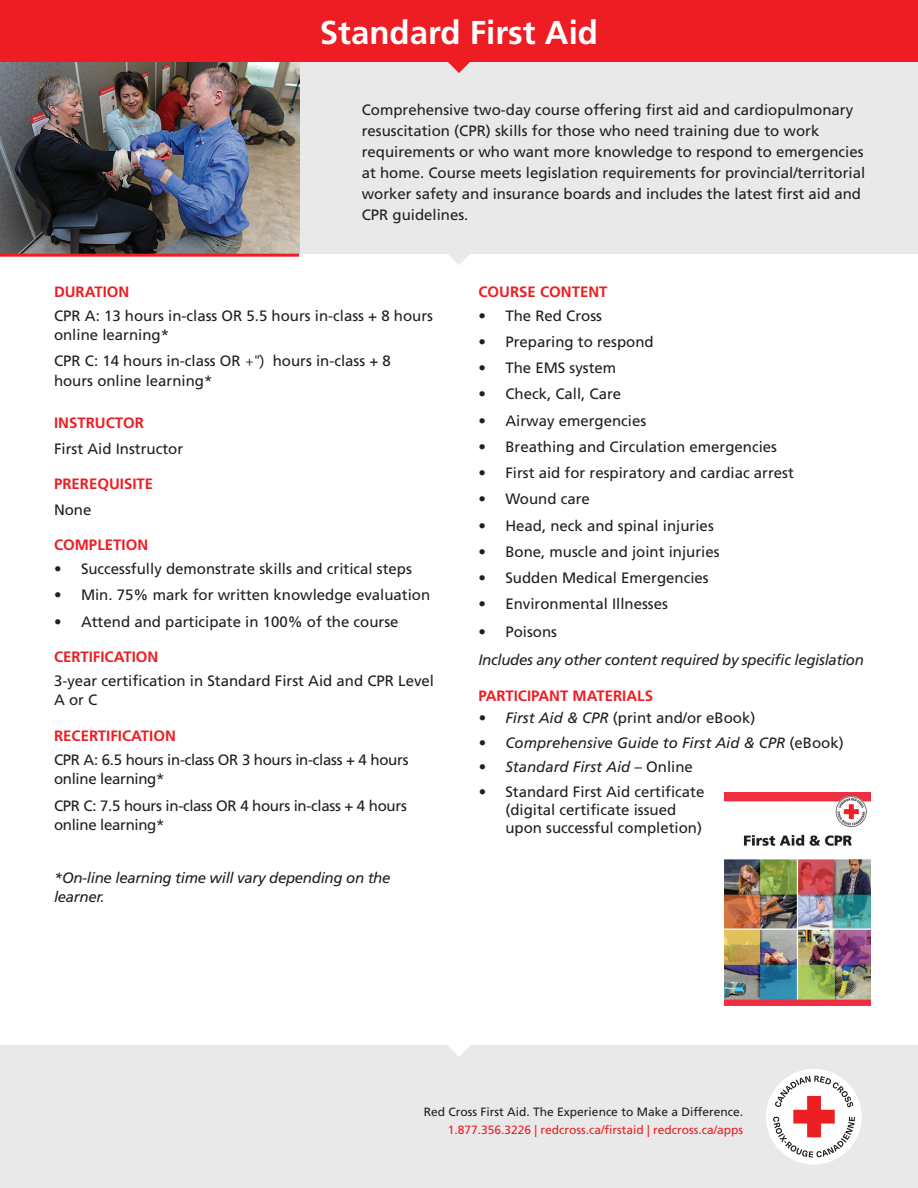
<style>
.page{position:relative;width:918px;height:1188px;background:#fff}
.page>*{position:absolute;margin:0;border:0;box-sizing:border-box;transform-origin:0 0}
.t1{font:700 33px "Frutiger LT Std";color:#fff}
.Subheads{font:15px/21px "Frutiger LT Std";color:#231f20}
.Subheads-2{font:15px/19.5px "Frutiger LT Std";letter-spacing:-.02em;color:#231f20}
.Basic_Body{font:italic 15px/19.5px "Frutiger LT Std";letter-spacing:-.02em;color:#231f20}
.Subheads-3{font:700 15px/25.3px "Frutiger LT Std";color:#ee1d23}
.Basic_Body-2{font:italic 15px "Frutiger LT Std";color:#231f20}
.t2{font:12px "Frutiger LT Std";color:#ee1d23}
.t3{font:12px "Frutiger LT Std";color:#231f20}
.s1{font-weight:700;color:#ee1d23}
.s2{font-weight:400;color:#231f20}
.s3{font-style:italic}
.s4{font-style:normal}
</style>
<div class="page">
<div style="left:0;top:62px;width:918px;height:192px;background:#e9e9e9"></div>
<img style="left:0;top:62px;width:299px;height:192px">
<div style="left:0;top:0;width:918px;height:62px;background:#ee1d23"></div>
<svg style="left:448px;top:62px;width:22px;height:11px"></svg>
<svg style="left:448px;top:254px;width:22px;height:11px"></svg>
<hr style="left:0;top:254px;width:299px;height:3px;background:#ee1d23">
<img style="left:725px;top:793px;width:145px;height:212px">
<div style="left:0;top:1045px;width:918px;height:143px;background:#e9e9e9"></div>
<div style="left:766px;top:1069px;width:96px;height:96px;background:#fff;border-radius:50%"></div>
<svg style="left:773px;top:1076px;width:82px;height:82px"></svg>
<svg style="left:448px;top:1045px;width:22px;height:11px"></svg>
<p class="t1" style="left:320px;top:13px;width:280px">Standard First Aid</p>
<p class="Subheads" style="left:362px;top:99px;width:505px">Comprehensive two-day course offering first aid and cardiopulmonary resuscitation (CPR) skills for those who need training due to work requirements or who want more knowledge to respond to emergencies at home. Course meets legislation requirements for provincial/territorial worker safety and insurance boards and includes the latest first aid and CPR guidelines.</p>
<p class="Subheads" style="left:54px;top:280px;width:381px;line-height:23.9px"><span class="s1">DURATION<br></span>CPR A: 13 hours in-class OR 5.5 hours in-class + 8 hours</p>
<p class="Subheads" style="left:54px;top:322px;width:188px;line-height:26.2px">online learning*<br>CPR C: 14 hours in-class OR</p>
<p class="Subheads" style="left:273px;top:351px;width:120px">hours in-class + 8</p>
<p class="Subheads" style="left:54px;top:370px;width:160px">hours online learning*</p>
<p class="Subheads" style="left:54px;top:410px;width:131px;line-height:25.3px"><span class="s1">INSTRUCTOR<br></span>First Aid Instructor</p>
<p class="Subheads-3" style="left:54px;top:471px;width:101px">PREREQUISITE<br><span class="s2">None</span></p>
<p class="Subheads-3" style="left:54px;top:532px;width:96px">COMPLETION</p>
<p class="Subheads" style="left:54px;top:558px;width:359px">• Successfully demonstrate skills and critical steps</p>
<p class="Subheads" style="left:54px;top:585px;width:378px">• Min. 75% mark for written knowledge evaluation</p>
<p class="Subheads" style="left:54px;top:611px;width:346px">• Attend and participate in 100% of the course</p>
<p class="Subheads-3" style="left:54px;top:644px;width:106px">CERTIFICATION</p>
<p class="Subheads" style="left:54px;top:671px;width:382px;line-height:19.5px">3-year certification in Standard First Aid and CPR Level<br>A or C</p>
<p class="Subheads-3" style="left:54px;top:723px;width:123px">RECERTIFICATION</p>
<p class="Subheads-2" style="left:54px;top:750px;width:356px">CPR A: 6.5 hours in-class OR 3 hours in-class + 4 hours online learning*</p>
<p class="Subheads-2" style="left:54px;top:796px;width:354px">CPR C: 7.5 hours in-class OR 4 hours in-class + 4 hours online learning*</p>
<p class="Basic_Body" style="left:54px;top:868px;width:338px">*On-line learning time will vary depending on the learner.</p>
<p class="Subheads-3" style="left:478px;top:279px;width:131px">COURSE CONTENT</p>
<p class="Subheads" style="left:478px;top:305px;width:125px">• The Red Cross</p>
<p class="Subheads" style="left:478px;top:331px;width:177px">• Preparing to respond</p>
<p class="Subheads" style="left:478px;top:358px;width:139px">• The EMS system</p>
<p class="Subheads" style="left:478px;top:384px;width:144px">• Check, Call, Care</p>
<p class="Subheads" style="left:478px;top:410px;width:169px">• Airway emergencies</p>
<p class="Subheads" style="left:478px;top:436px;width:300px">• Breathing and Circulation emergencies</p>
<p class="Subheads" style="left:478px;top:463px;width:317px">• First aid for respiratory and cardiac arrest</p>
<p class="Subheads" style="left:478px;top:489px;width:113px">• Wound care</p>
<p class="Subheads" style="left:478px;top:515px;width:237px">• Head, neck and spinal injuries</p>
<p class="Subheads" style="left:478px;top:541px;width:243px">• Bone, muscle and joint injuries</p>
<p class="Subheads" style="left:478px;top:568px;width:232px">• Sudden Medical Emergencies</p>
<p class="Subheads" style="left:478px;top:594px;width:191px">• Environmental Illnesses</p>
<p class="Subheads" style="left:478px;top:622px;width:80px">• Poisons</p>
<p class="Basic_Body" style="left:478px;top:650px;width:387px">Includes any other content required by specific legislation</p>
<p class="Subheads-3" style="left:478px;top:683px;width:176px">PARTICIPANT MATERIALS</p>
<p class="Subheads" style="left:478px;top:707px;width:279px"><span class="s3">• First Aid &amp; CPR</span> (print and/or eBook)</p>
<p class="Basic_Body-2" style="left:478px;top:734px;width:367px">• Comprehensive Guide to First Aid &amp; CPR <span class="s4">(eBook)</span></p>
<p class="Basic_Body-2" style="left:478px;top:758px;width:216px">• Standard First Aid – <span class="s4">Online</span></p>
<p class="Subheads" style="left:505px;top:783px;width:200px;line-height:18px;text-indent:-27px"><span class="s3">•</span> Standard First Aid certificate (digital certificate issued upon successful completion)</p>
<p class="t3" style="left:424px;top:1105px;width:321px">Red Cross First Aid. The Experience to Make a Difference.</p>
<p class="t2" style="left:448px;top:1123px;width:297px">1.877.356.3226 | redcross.ca/firstaid | redcross.ca/apps</p>
</div>
